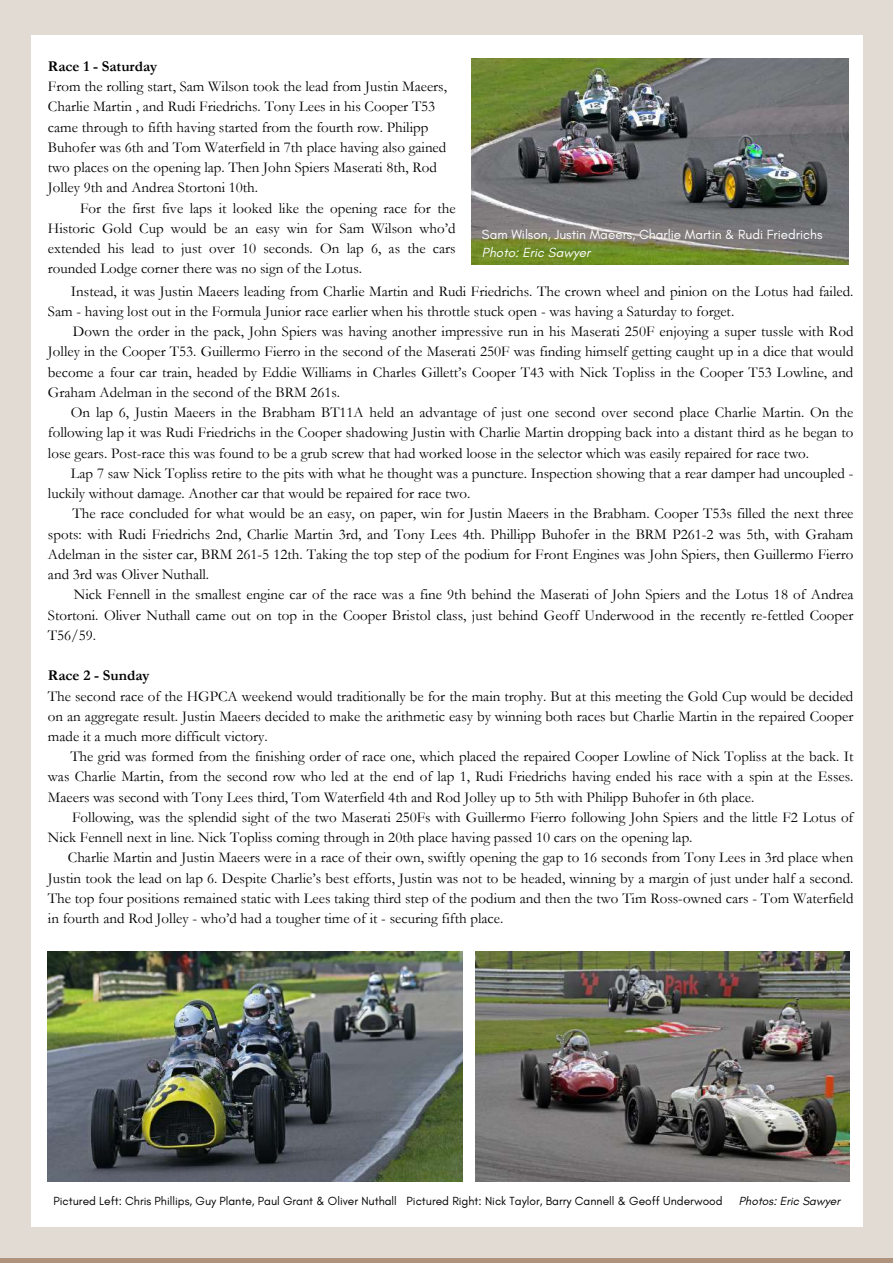
<style>
.page{position:relative;width:893px;height:1264px;background:#fff}
.page>*{position:absolute;margin:0;border:0;box-sizing:border-box;transform-origin:0 0}
.t1{font:15px/20.2px "Garamond";color:#000;text-align:justify}
.t2{font:700 15px "Garamond";color:#000}
.t3{font:13.5px "Glacial Indifference";color:#fff}
.t4{font:italic 13.5px "Glacial Indifference";color:#fff}
.t5{font:12px "Glacial Indifference";color:#000}
.t6{font:italic 12px "Glacial Indifference";color:#000}
</style>
<div class="page">
<div style="left:0;top:0;width:892px;height:1258px;background:#e1dbd3"></div>
<div style="left:31px;top:36px;width:831px;height:1190px;background:#fff"></div>
<img style="left:471px;top:59px;width:377px;height:206px">
<img style="left:48px;top:951px;width:415px;height:230px">
<img style="left:476px;top:951px;width:373px;height:230px">
<p class="t2" style="left:48px;top:58px;width:111px">Race 1 - Saturday</p>
<p class="t1" style="left:48px;top:77px;width:400px;text-align:left">From the rolling start, Sam Wilson took the lead from Justin Maeers, Charlie Martin , and Rudi Friedrichs. Tony Lees in his Cooper T53 came through to fifth having started from the fourth row. Philipp Buhofer was 6th and Tom Waterfield in 7th place having also gained two places on the opening lap. Then John Spiers Maserati 8th, Rod Jolley 9th and Andrea Stortoni 10th.</p>
<p class="t1" style="left:48px;top:198px;width:409px;text-indent:32px">For the first five laps it looked like the opening race for the Historic Gold Cup would be an easy win for Sam Wilson who’d extended his lead to just over 10 seconds. On lap 6, as the cars rounded Lodge corner there was no sign of the Lotus.</p>
<p class="t1" style="left:48px;top:281px;width:807px;text-indent:23px">Instead, it was Justin Maeers leading from Charlie Martin and Rudi Friedrichs. The crown wheel and pinion on the Lotus had failed.<br>Sam - having lost out in the Formula Junior race earlier when his throttle stuck open - was having a Saturday to forget.</p>
<p class="t1" style="left:48px;top:321px;width:807px;text-indent:25px">Down the order in the pack, John Spiers was having another impressive run in his Maserati 250F enjoying a super tussle with Rod Jolley in the Cooper T53. Guillermo Fierro in the second of the Maserati 250F was finding himself getting caught up in a dice that would become a four car train, headed by Eddie Williams in Charles Gillett’s Cooper T43 with Nick Topliss in the Cooper T53 Lowline, and Graham Adelman in the second of the BRM 261s.</p>
<p class="t1" style="left:48px;top:402px;width:807px;text-indent:23px">On lap 6, Justin Maeers in the Brabham BT11A held an advantage of just one second over second place Charlie Martin. On the following lap it was Rudi Friedrichs in the Cooper shadowing Justin with Charlie Martin dropping back into a distant third as he began to lose gears. Post-race this was found to be a grub screw that had worked loose in the selector which was easily repaired for race two.</p>
<p class="t1" style="left:48px;top:463px;width:807px;text-indent:23px">Lap 7 saw Nick Topliss retire to the pits with what he thought was a puncture. Inspection showing that a rear damper had uncoupled - luckily without damage. Another car that would be repaired for race two.</p>
<p class="t1" style="left:48px;top:503px;width:807px;text-indent:25px">The race concluded for what would be an easy, on paper, win for Justin Maeers in the Brabham. Cooper T53s filled the next three spots: with Rudi Friedrichs 2nd, Charlie Martin 3rd, and Tony Lees 4th. Phillipp Buhofer in the BRM P261-2 was 5th, with Graham Adelman in the sister car, BRM 261-5 12th. Taking the top step of the podium for Front Engines was John Spiers, then Guillermo Fierro and 3rd was Oliver Nuthall.</p>
<p class="t1" style="left:48px;top:584px;width:807px;text-indent:26px">Nick Fennell in the smallest engine car of the race was a fine 9th behind the Maserati of John Spiers and the Lotus 18 of Andrea Stortoni. Oliver Nuthall came out on top in the Cooper Bristol class, just behind Geoff Underwood in the recently re-fettled Cooper T56/59.</p>
<p class="t2" style="left:48px;top:667px;width:103px">Race 2 - Sunday</p>
<p class="t1" style="left:48px;top:686px;width:807px">The second race of the HGPCA weekend would traditionally be for the main trophy. But at this meeting the Gold Cup would be decided on an aggregate result. Justin Maeers decided to make the arithmetic easy by winning both races but Charlie Martin in the repaired Cooper made it a much more difficult victory.</p>
<p class="t1" style="left:48px;top:746px;width:807px;text-indent:22px">The grid was formed from the finishing order of race one, which placed the repaired Cooper Lowline of Nick Topliss at the back. It was Charlie Martin, from the second row who led at the end of lap 1, Rudi Friedrichs having ended his race with a spin at the Esses.<br>Maeers was second with Tony Lees third, Tom Waterfield 4th and Rod Jolley up to 5th with Philipp Buhofer in 6th place.</p>
<p class="t1" style="left:48px;top:807px;width:807px;text-indent:24px">Following, was the splendid sight of the two Maserati 250Fs with Guillermo Fierro following John Spiers and the little F2 Lotus of<br>Nick Fennell next in line. Nick Topliss coming through in 20th place having passed 10 cars on the opening lap.</p>
<p class="t1" style="left:48px;top:847px;width:807px;text-indent:20px">Charlie Martin and Justin Maeers were in a race of their own, swiftly opening the gap to 16 seconds from Tony Lees in 3rd place when Justin took the lead on lap 6. Despite Charlie’s best efforts, Justin was not to be headed, winning by a margin of just under half a second.<br>The top four positions remained static with Lees taking third step of the podium and then the two Tim Ross-owned cars - Tom Waterfield in fourth and Rod Jolley - who’d had a tougher time of it - securing fifth place.</p>
<p class="t3" style="left:482px;top:226px;width:342px">Sam Wilson, Justin Maeers, Charlie Martin &amp; Rudi Friedrichs</p>
<p class="t4" style="left:482px;top:244px;width:110px">Photo: Eric Sawyer</p>
<p class="t5" style="left:54px;top:1193px;width:670px">Pictured Left: Chris Phillips, Guy Plante, Paul Grant &amp; Oliver Nuthall Pictured Right: Nick Taylor, Barry Cannell &amp; Geoff Underwood</p>
<p class="t6" style="left:739px;top:1193px;width:103px">Photos: Eric Sawyer</p>
</div>
